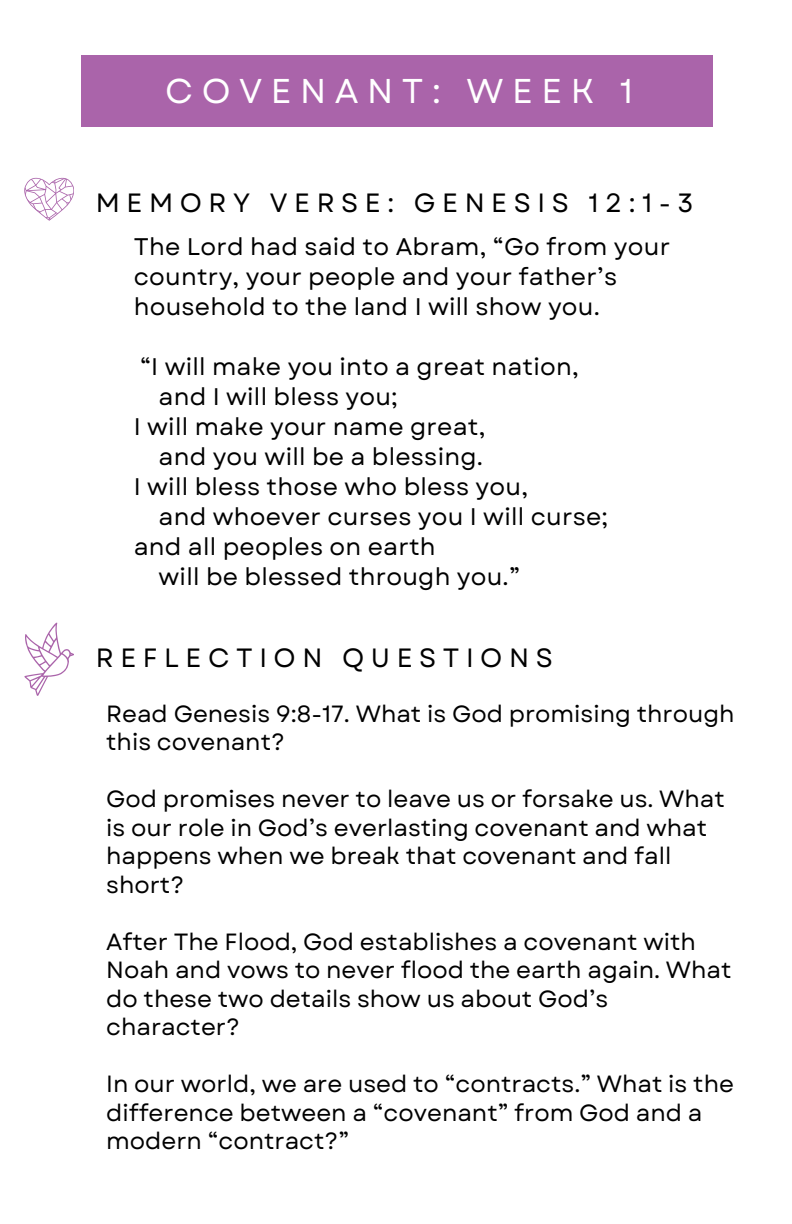
<style>
.page{position:relative;width:792px;height:1224px;background:#fff}
.page>*{position:absolute;margin:0;border:0;box-sizing:border-box;transform-origin:0 0}
.t1{font:34.4px "Garet";letter-spacing:.25em;color:#fff}
.t2{font:26.4px "Garet";letter-spacing:.25em;color:#000}
.t3{font:24px/30px "Garet";letter-spacing:.01em;color:#000}
.t4{font:23.4px/28.4px "Garet";color:#000}
</style>
<div class="page">
<div style="left:81px;top:55px;width:632px;height:72px;background:#aa64aa"></div>
<svg style="left:24px;top:178px;width:50px;height:43px"></svg>
<svg style="left:24px;top:623px;width:50px;height:73px"></svg>
<h2 class="t1" style="left:165px;top:66px;width:469px">COVENANT: WEEK 1</h2>
<p class="t2" style="left:96px;top:183px;width:599px">MEMORY VERSE: GENESIS 12:1-3</p>
<p class="t3" style="left:134px;top:231px;width:538px">The Lord had said to Abram, “Go from your country, your people and your father’s household to the land I will show you.</p>
<p class="t3" style="left:140px;top:351px;width:440px">“I will make you into a great nation,</p>
<p class="t3" style="left:159px;top:381px;width:241px">and I will bless you;</p>
<p class="t3" style="left:134px;top:411px;width:353px">I will make your name great,</p>
<p class="t3" style="left:159px;top:441px;width:326px">and you will be a blessing.</p>
<p class="t3" style="left:134px;top:471px;width:396px">I will bless those who bless you,</p>
<p class="t3" style="left:159px;top:501px;width:451px">and whoever curses you I will curse;</p>
<p class="t3" style="left:134px;top:531px;width:303px">and all peoples on earth</p>
<p class="t3" style="left:159px;top:561px;width:363px">will be blessed through you.”</p>
<h1 class="t2" style="left:96px;top:639px;width:458px">REFLECTION QUESTIONS</h1>
<h2 class="t4" style="left:106px;top:700px;width:630px">Read Genesis 9:8-17. What is God promising through this covenant?</h2>
<h3 class="t4" style="left:106px;top:785px;width:620px">God promises never to leave us or forsake us. What is our role in God’s everlasting covenant and what happens when we break that covenant and fall short?</h3>
<h3 class="t4" style="left:106px;top:928px;width:627px">After The Flood, God establishes a covenant with Noah and vows to never flood the earth again. What do these two details show us about God’s character?</h3>
<p class="t4" style="left:106px;top:1070px;width:629px">In our world, we are used to “contracts.” What is the difference between a “covenant” from God and a modern “contract?”</p>
</div>
